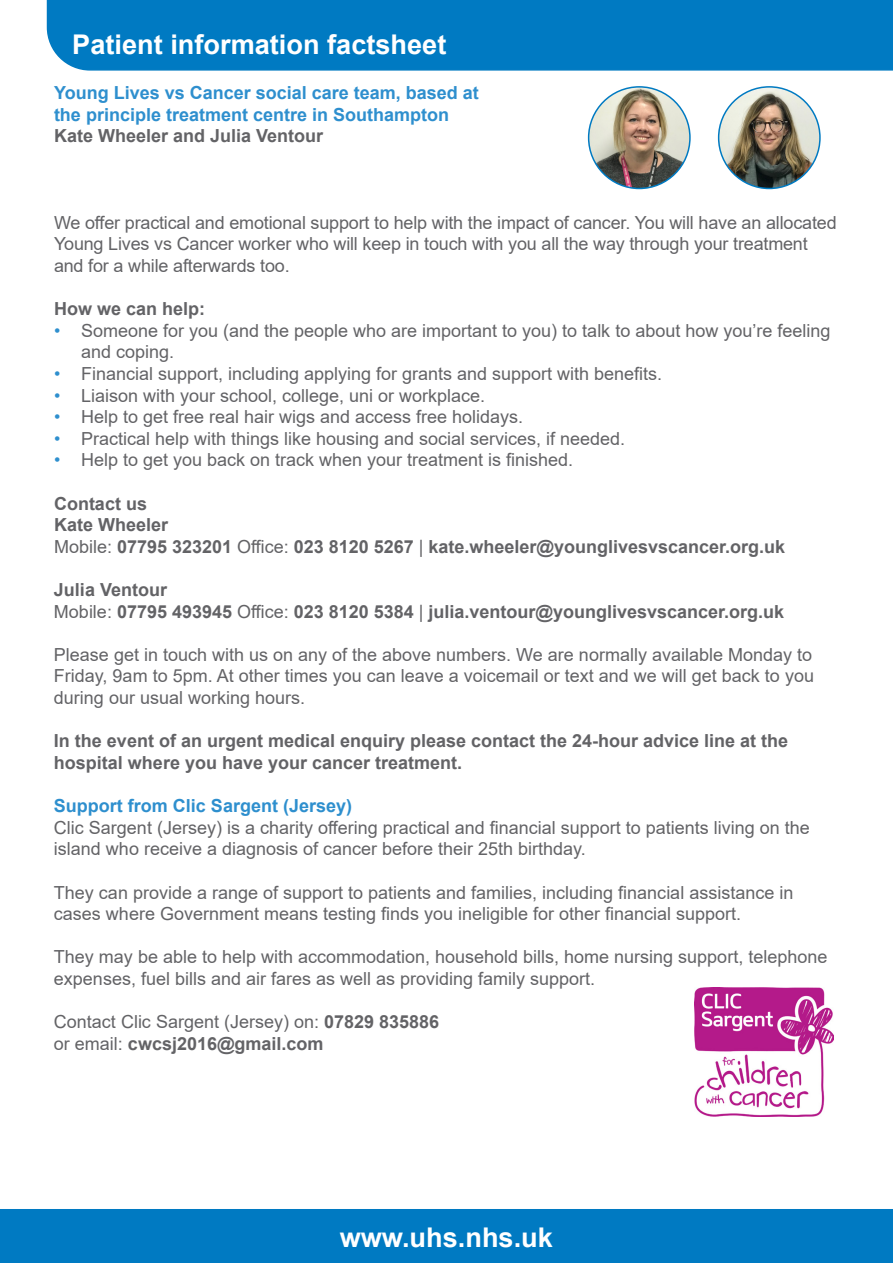
<style>
.page{position:relative;width:893px;height:1263px;background:#fff}
.page>*{position:absolute;margin:0;border:0;box-sizing:border-box;transform-origin:0 0}
.t1{font:700 27.15px "Arial";color:#fff}
.t2{font:18px/21.6px "Arial";color:#636366}
.t3{font:700 18px/21.6px "Arial";color:#636366}
.t4{font:700 18px/21.6px "Arial";color:#2e8fce}
.s1{color:#2e8fce}
.s2{font-weight:400}
.s3{font-weight:700}
</style>
<div class="page">
<div style="left:0;top:1209px;width:893px;height:54px;background:#007ac2"></div>
<div style="left:46px;top:0;width:847px;height:71px;background:#007ac2"></div>
<img style="left:589px;top:87px;width:101px;height:101px;border-radius:51px">
<div style="left:588px;top:86px;width:103px;height:103px;border:2px solid #007ac2;border-radius:50%"></div>
<img style="left:719px;top:87px;width:101px;height:101px;border-radius:51px">
<div style="left:718px;top:86px;width:103px;height:103px;border:2px solid #007ac2;border-radius:50%"></div>
<img style="left:694px;top:987px;width:139px;height:129px">
<h1 class="t1" style="left:72px;top:25px;width:376px">Patient information factsheet</h1>
<p class="t4" style="left:54px;top:82px;width:426px">Young Lives vs Cancer social care team, based at the principle treatment centre in Southampton</p>
<p class="t3" style="left:54px;top:125px;width:271px">Kate Wheeler and Julia Ventour</p>
<p class="t2" style="left:54px;top:212px;width:784px">We offer practical and emotional support to help with the impact of cancer. You will have an allocated<br>Young Lives vs Cancer worker who will keep in touch with you all the way through your treatment and for a while afterwards too.</p>
<p class="t3" style="left:54px;top:298px;width:153px">How we can help:</p>
<p class="t2" style="left:81px;top:320px;width:751px;text-indent:-27px"><span class="s1">•</span> Someone for you (and the people who are important to you) to talk to about how you’re feeling and coping.</p>
<p class="t2" style="left:54px;top:363px;width:610px"><span class="s1">•</span> Financial support, including applying for grants and support with benefits.</p>
<p class="t2" style="left:54px;top:384px;width:433px"><span class="s1">•</span> Liaison with your school, college, uni or workplace.</p>
<p class="t2" style="left:54px;top:406px;width:471px"><span class="s1">•</span> Help to get free real hair wigs and access free holidays.</p>
<p class="t2" style="left:54px;top:428px;width:573px"><span class="s1">•</span> Practical help with things like housing and social services, if needed.</p>
<p class="t2" style="left:54px;top:449px;width:521px"><span class="s1">•</span> Help to get you back on track when your treatment is finished.</p>
<p class="t3" style="left:54px;top:493px;width:733px">Contact us<br>Kate Wheeler<br><span class="s2">Mobile:</span> 07795 323201 <span class="s2">Office:</span> 023 8120 5267 <span class="s2">|</span> kate.wheeler@younglivesvscancer.org.uk</p>
<p class="t3" style="left:54px;top:579px;width:732px">Julia Ventour<br><span class="s2">Mobile:</span> 07795 493945 <span class="s2">Office:</span> 023 8120 5384 <span class="s2">|</span> julia.ventour@younglivesvscancer.org.uk</p>
<p class="t2" style="left:54px;top:644px;width:761px;text-align:justify">Please get in touch with us on any of the above numbers. We are normally available Monday to Friday, 9am to 5pm. At other times you can leave a voicemail or text and we will get back to you during our usual working hours.</p>
<p class="t3" style="left:54px;top:730px;width:736px">In the event of an urgent medical enquiry please contact the 24-hour advice line at the hospital where you have your cancer treatment.</p>
<p class="t4" style="left:54px;top:795px;width:300px">Support from Clic Sargent (Jersey)</p>
<p class="t2" style="left:54px;top:816px;width:757px">Clic Sargent (Jersey) is a charity offering practical and financial support to patients living on the island who receive a diagnosis of cancer before their 25th birthday.</p>
<p class="t2" style="left:54px;top:881px;width:741px">They can provide a range of support to patients and families, including financial assistance in cases where Government means testing finds you ineligible for other financial support.</p>
<p class="t2" style="left:54px;top:946px;width:775px">They may be able to help with accommodation, household bills, home nursing support, telephone expenses, fuel bills and air fares as well as providing family support.</p>
<p class="t2" style="left:54px;top:1011px;width:387px">Contact Clic Sargent (Jersey) on: <span class="s3">07829 835886 </span>or email: <span class="s3">cwcsj2016@gmail.com</span></p>
<h1 class="t1" style="left:340px;top:1218px;width:215px">www.uhs.nhs.uk</h1>
</div>
